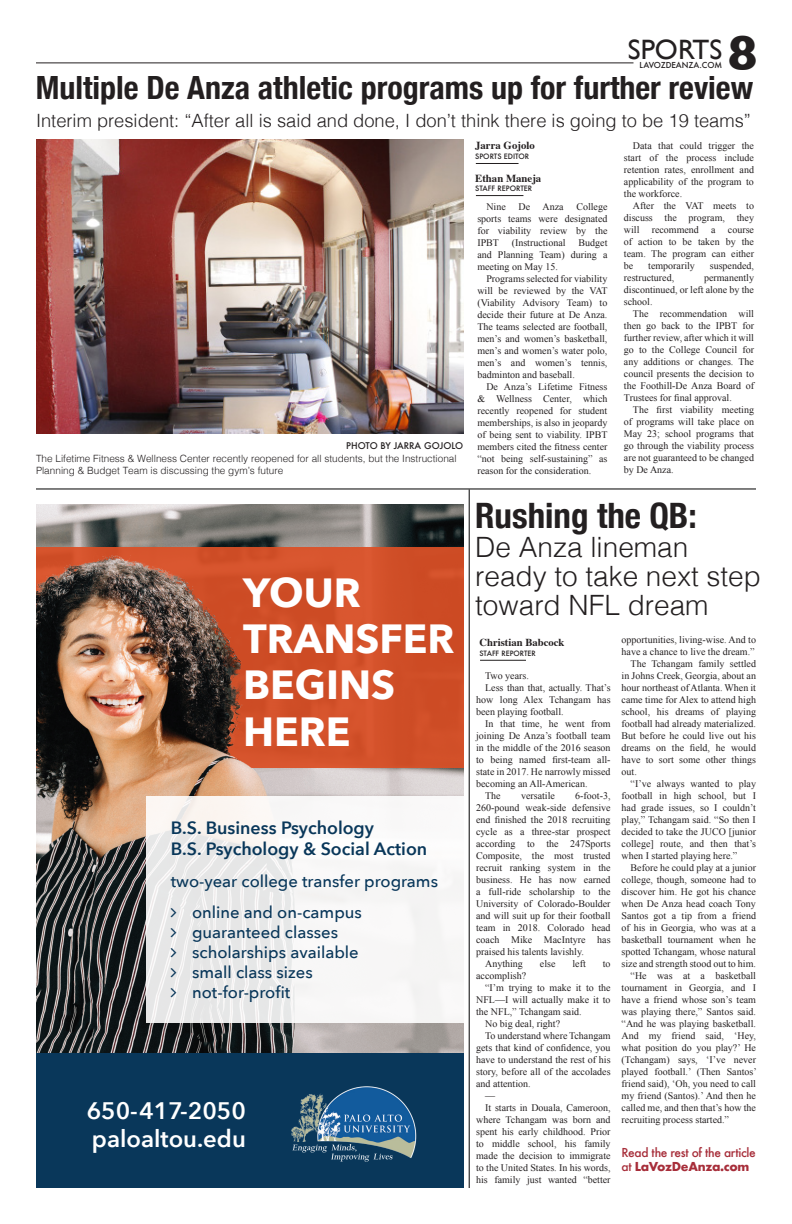
<style>
.page{position:relative;width:792px;height:1224px;background:#fff}
.page>*{position:absolute;margin:0;border:0;box-sizing:border-box;transform-origin:0 0}
.t1{font:700 50px "Gill Sans";color:#231f20}
.t2{font:700 40.7px/46.3px "Avenir Next";color:#fff}
.t3{font:700 condensed 35px "Helvetica Neue";color:#231f20}
.t4{font:700 condensed 32px "Helvetica Neue";color:#231f20}
.t5{font:300 28px/29px "Helvetica";color:#231f20}
.t6{font:28px "Gill Sans";color:#231f20}
.t7{font:600 23.8px/28.6px "Avenir Next";color:#fff}
.t8{font:300 18.3px "Helvetica";color:#231f20}
.t9{font:600 17.8px/21.4px "Avenir Next";color:#09375a}
.t10{font:500 16.6px/19.9px "Avenir Next";color:#09375a}
.t11{font:500 12px/14px "Futura";letter-spacing:-.03em;color:#a72e3a}
.t12{font:700 10.8px "Times";color:#231f20}
.t13{font:700 10.7px "Times";color:#231f20}
.t14{font:10px/12px "Times New Roman";color:#231f20;text-align:justify}
.t15{font:300 10px/12px "Helvetica";color:#231f20}
.t16{font:500 9px "Futura";color:#231f20}
.t17{font:500 8px "Futura";letter-spacing:-.01em;color:#231f20}
.t18{font:500 7.2px "Futura";color:#231f20}
.t19{font:500 7.1px "Futura";color:#231f20}
.s1{font-weight:700}
</style>
<div class="page">
<img style="left:36px;top:772px;width:427px;height:281px">
<div style="left:146px;top:796px;width:317px;height:227px;background:linear-gradient(to right,#ebeae9,#fbfbfb)"></div>
<div style="left:36px;top:1053px;width:427px;height:135px;background:#09375a"></div>
<img style="left:291px;top:1086px;width:126px;height:76px">
<img style="left:36px;top:504px;width:427px;height:268px">
<hr style="left:36px;top:63px;width:598px;height:1px;background:#231f20">
<hr style="left:469px;top:489px;width:1px;height:699px;background:#000">
<img style="left:36px;top:139px;width:427px;height:294px">
<hr style="left:36px;top:488px;width:720px;height:1px;background:#000">
<hr style="left:476px;top:163px;width:43px;height:1px;background:#231f20">
<hr style="left:476px;top:195px;width:47px;height:1px;background:#231f20">
<hr style="left:480px;top:660px;width:46px;height:1px;background:#231f20">
<svg style="left:171px;top:908px;width:5px;height:9px"></svg>
<svg style="left:171px;top:928px;width:5px;height:9px"></svg>
<svg style="left:171px;top:948px;width:5px;height:9px"></svg>
<svg style="left:171px;top:968px;width:5px;height:9px"></svg>
<svg style="left:171px;top:988px;width:5px;height:9px"></svg>
<p class="t6" style="left:628px;top:33px;width:96px">SPORTS</p>
<p class="t1" style="left:728px;top:14px;width:31px">8</p>
<p class="t4" style="left:36px;top:61px;width:719px">Multiple De Anza athletic programs up for further review</p>
<p class="t17" style="left:640px;top:60px;width:84px">LAVOZDEANZA.COM</p>
<p class="t8" style="left:36px;top:105px;width:716px">Interim president: “After all is said and done, I don’t think there is going to be 19 teams”</p>
<p class="t16" style="left:346px;top:440px;width:118px">PHOTO BY JARRA GOJOLO</p>
<p class="t15" style="left:36px;top:451px;width:422px">The Lifetime Fitness &amp; Wellness Center recently reopened for all students, but the Instructional<br>Planning &amp; Budget Team is discussing the gym’s future</p>
<p class="t2" style="left:243px;top:569px;width:213px">YOUR<br>TRANSFER<br>BEGINS<br>HERE</p>
<p class="t9" style="left:171px;top:816px;width:258px">B.S. Business Psychology<br>B.S. Psychology &amp; Social Action</p>
<p class="t10" style="left:192px;top:865px;width:247px;line-height:30.9px;text-indent:-21px">two-year college transfer programs online and on-campus</p>
<p class="t10" style="left:192px;top:921px;width:168px">guaranteed classes scholarships available small class sizes not-for-profit</p>
<p class="t7" style="left:87px;top:1096px;width:161px">650-417-2050 paloaltou.edu</p>
<p class="t12" style="left:475px;top:135px;width:61px">Jarra Gojolo</p>
<p class="t18" style="left:475px;top:152px;width:56px">SPORTS EDITOR</p>
<p class="t12" style="left:475px;top:168px;width:68px">Ethan Maneja</p>
<p class="t18" style="left:475px;top:184px;width:59px">STAFF REPORTER</p>
<p class="t14" style="left:486px;top:201px;width:21px">Nine</p>
<p class="t14" style="left:519px;top:201px;width:46px">De Anza</p>
<p class="t14" style="left:624px;top:140px;width:132px;text-indent:9px">Data that could trigger the start of the process include retention rates, enrollment and applicability of the program to the workforce.</p>
<p class="t14" style="left:624px;top:200px;width:132px;text-indent:9px">After the VAT meets to discuss the program, they will recommend a course of action to be taken by the team. The program can either be</p>
<p class="t14" style="left:477px;top:201px;width:132px;text-indent:99px">College sports teams were designated for viability review by the IPBT</p>
<p class="t14" style="left:477px;top:237px;width:132px;text-indent:101px">Budget and Planning Team) during a meeting on May 15.</p>
<p class="t14" style="left:477px;top:273px;width:132px;text-indent:9px">Programs selected for viability will be reviewed by the VAT (Viability Advisory Team) to decide their future at De Anza.<br>The teams selected are football, men’s and women’s basketball, men’s and women’s water polo, men’s and women’s tennis, badminton and baseball.</p>
<p class="t14" style="left:477px;top:381px;width:132px;text-indent:9px">De Anza’s Lifetime Fitness &amp; Wellness Center, which recently reopened for student memberships, is also in jeopardy of being sent to viability. IPBT members cited the fitness center “not being self-sustaining” as reason for the consideration.</p>
<p class="t14" style="left:512px;top:237px;width:55px">(Instructional</p>
<p class="t14" style="left:648px;top:260px;width:48px">temporarily</p>
<p class="t14" style="left:710px;top:260px;width:46px">suspended,</p>
<p class="t14" style="left:624px;top:272px;width:52px">restructured,</p>
<p class="t14" style="left:624px;top:272px;width:132px;text-indent:80px">permanently discontinued, or left alone by the school.</p>
<p class="t14" style="left:624px;top:308px;width:132px;text-indent:9px">The recommendation will then go back to the IPBT for further review, after which it will go to the College Council for any additions or changes. The council presents the decision to the Foothill-De Anza Board of Trustees for final approval.</p>
<p class="t14" style="left:624px;top:404px;width:132px;text-indent:9px">The first viability meeting of programs will take place on May 23; school programs that go through the viability process are not guaranteed to be changed by De Anza.</p>
<p class="t3" style="left:475px;top:487px;width:223px">Rushing the QB:</p>
<p class="t5" style="left:475px;top:531px;width:287px">De Anza lineman ready to take next step toward NFL dream</p>
<p class="t13" style="left:479px;top:632px;width:87px">Christian Babcock</p>
<p class="t19" style="left:479px;top:649px;width:58px">STAFF REPORTER</p>
<p class="t14" style="left:485px;top:670px;width:45px">Two years.</p>
<p class="t14" style="left:476px;top:682px;width:136px;text-indent:9px">Less than that, actually. That’s how long Alex Tchangam has been playing football.</p>
<p class="t14" style="left:476px;top:718px;width:136px;text-indent:9px">In that time, he went from joining De Anza’s football team in the middle of the 2016 season to being named first-team all&shy;state in 2017. He narrowly missed becoming an All-American.</p>
<p class="t14" style="left:485px;top:790px;width:17px">The</p>
<p class="t14" style="left:521px;top:790px;width:35px">versatile</p>
<p class="t14" style="left:622px;top:634px;width:136px">opportunities, living-wise. And to have a chance to live the dream.”</p>
<p class="t14" style="left:622px;top:658px;width:136px;text-indent:9px">The Tchangam family settled in Johns Creek, Georgia, about an hour northeast of Atlanta. When it came time for Alex to attend high school, his dreams of playing football had already materialized.<br>But before he could live out his dreams on the field, he would have to sort some other things out.</p>
<p class="t14" style="left:622px;top:778px;width:136px;text-indent:9px">“I’ve always wanted to play football in high school, but I had grade issues, so I couldn’t play,” Tchangam said. “So then I decided to take the JUCO [junior college] route, and then that’s when I started playing here.”</p>
<p class="t14" style="left:622px;top:862px;width:136px;text-indent:9px">Before he could play at a junior college, though, someone had to discover him. He got his chance when De Anza head coach Tony Santos got a tip from a friend of his in Georgia, who was at a basketball tournament when he spotted Tchangam, whose natural size and strength stood out to him.</p>
<p class="t14" style="left:622px;top:970px;width:137px;text-indent:9px">“He was at a basketball tournament in Georgia, and I have a friend whose son’s team was playing there,” Santos said. “And he was playing basketball.<br>And my friend said, ‘Hey, what position do you play?’ He (Tchangam) says, ‘I’ve never played football.’ (Then Santos’ friend said), ‘Oh, you need to call my friend (Santos).’ And then he called me, and then that’s how the recruiting process started.”</p>
<p class="t11" style="left:622px;top:1146px;width:136px">Read the rest of the article at <span class="s1">LaVozDeAnza.com</span></p>
<p class="t14" style="left:476px;top:790px;width:136px;text-indent:99px">6-foot-3, 260-pound weak-side defensive end finished the 2018 recruiting cycle as a three-star prospect according to the 247Sports Composite, the most trusted recruit ranking system in the business. He has now earned a full-ride scholarship to the University of Colorado-Boulder and will suit up for their football team in 2018. Colorado head coach Mike MacIntyre has praised his talents lavishly.</p>
<p class="t14" style="left:485px;top:958px;width:39px">Anything</p>
<p class="t14" style="left:540px;top:958px;width:17px">else</p>
<p class="t14" style="left:573px;top:958px;width:15px">left</p>
<p class="t14" style="left:603px;top:958px;width:9px">to</p>
<p class="t14" style="left:476px;top:970px;width:51px">accomplish?</p>
<p class="t14" style="left:476px;top:982px;width:136px;text-indent:9px">“I’m trying to make it to the NFL—I will actually make it to the NFL,” Tchangam said.</p>
<p class="t14" style="left:485px;top:1018px;width:76px">No big deal, right?</p>
<p class="t14" style="left:476px;top:1030px;width:136px;text-indent:9px">To understand where Tchangam gets that kind of confidence, you have to understand the rest of his story, before all of the accolades and attention.</p>
<p class="t14" style="left:485px;top:1090px;width:11px">—</p>
<p class="t14" style="left:476px;top:1102px;width:136px;text-indent:9px">It starts in Douala, Cameroon, where Tchangam was born and spent his early childhood. Prior to middle school, his family made the decision to immigrate to the United States. In his words, his family just wanted “better</p>
</div>
